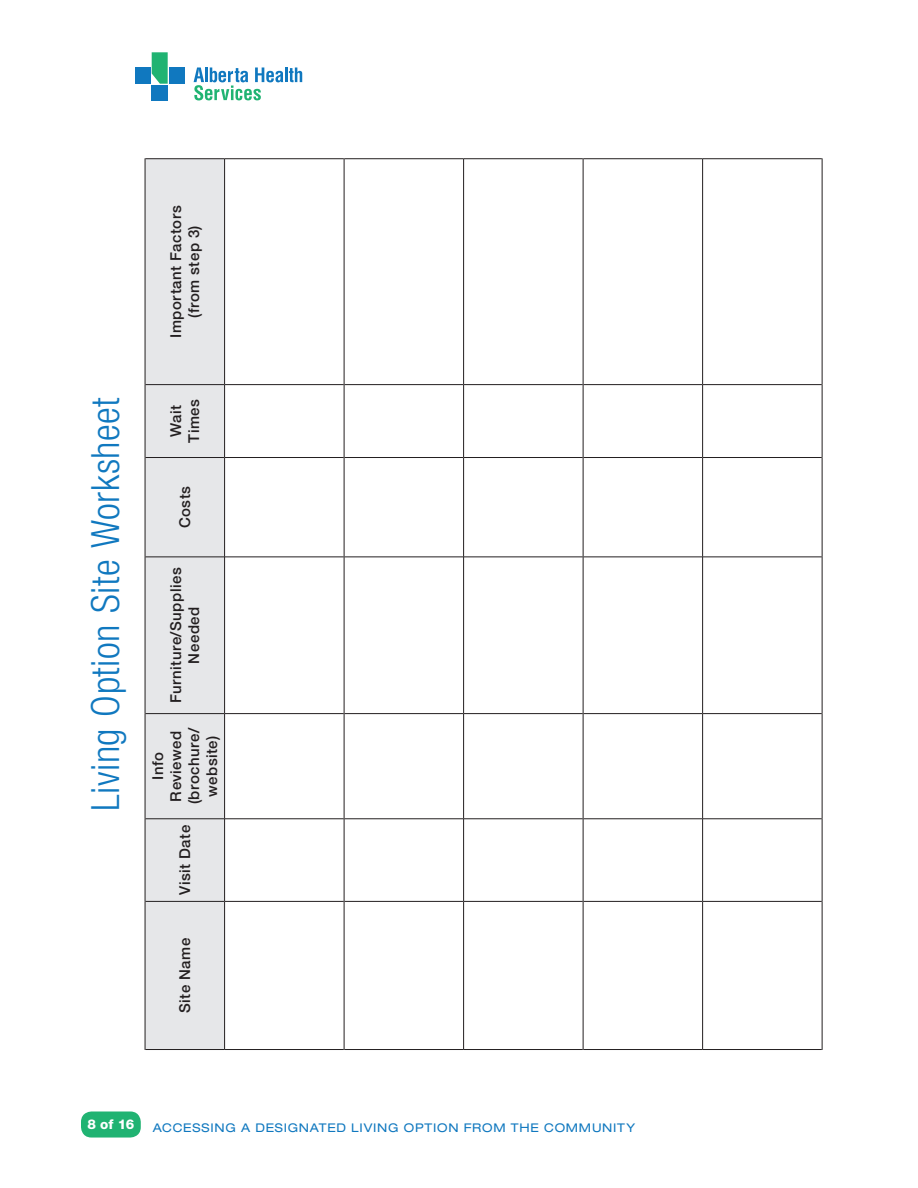
<style>
.page{position:relative;width:918px;height:1188px;background:#fff}
.page>*{position:absolute;margin:0;border:0;box-sizing:border-box;transform-origin:0 0}
.t1{font:300 condensed 39px "Helvetica Neue LT Std";letter-spacing:.015em;color:#1078bf}
.t2{font:500 15px/18px "Helvetica Neue LT Std";letter-spacing:.03em;color:#231f20;text-align:center}
.t3{font:800 13.5px "Helvetica Neue LT Std";color:#fff}
.t4{font:expanded 12px "Helvetica Neue LT Std";letter-spacing:.065em;color:#1078bf}
</style>
<div class="page">
<div style="left:81px;top:1112px;width:60px;height:26px;background:#20b372;border-radius:10px"></div>
<hr style="left:285px;top:67px;width:3px;height:15px;background:#1078bf">
<svg style="left:289px;top:67px;width:13px;height:15px"></svg>
<svg style="left:194px;top:67px;width:89px;height:33px"></svg>
<div style="left:135px;top:68px;width:15px;height:16px;background:#1078bf"></div>
<div style="left:169px;top:68px;width:15px;height:16px;background:#1078bf"></div>
<div style="left:152px;top:85px;width:16px;height:15px;background:#1078bf"></div>
<svg style="left:152px;top:52px;width:16px;height:32px"></svg>
<div style="left:146px;top:159px;width:78px;height:890px;background:#e6e7e9"></div>
<hr style="left:145px;top:901px;width:1px;height:149px;background:#231f20">
<hr style="left:145px;top:1049px;width:79px;height:1px;background:#231f20">
<hr style="left:145px;top:819px;width:1px;height:82px;background:#231f20">
<hr style="left:145px;top:901px;width:79px;height:1px;background:#231f20">
<hr style="left:145px;top:714px;width:1px;height:105px;background:#231f20">
<hr style="left:145px;top:818px;width:79px;height:1px;background:#231f20">
<hr style="left:145px;top:557px;width:1px;height:157px;background:#231f20">
<hr style="left:145px;top:713px;width:79px;height:1px;background:#231f20">
<hr style="left:145px;top:458px;width:1px;height:99px;background:#231f20">
<hr style="left:145px;top:556px;width:79px;height:1px;background:#231f20">
<hr style="left:145px;top:385px;width:1px;height:73px;background:#231f20">
<hr style="left:145px;top:457px;width:79px;height:1px;background:#231f20">
<hr style="left:145px;top:158px;width:1px;height:227px;background:#231f20">
<hr style="left:145px;top:384px;width:79px;height:1px;background:#231f20">
<hr style="left:145px;top:158px;width:79px;height:1px;background:#231f20">
<hr style="left:224px;top:901px;width:1px;height:149px;background:#231f20">
<hr style="left:225px;top:1049px;width:119px;height:1px;background:#231f20">
<hr style="left:224px;top:819px;width:1px;height:82px;background:#231f20">
<hr style="left:225px;top:901px;width:119px;height:1px;background:#231f20">
<hr style="left:224px;top:714px;width:1px;height:105px;background:#231f20">
<hr style="left:225px;top:818px;width:119px;height:1px;background:#231f20">
<hr style="left:224px;top:557px;width:1px;height:157px;background:#231f20">
<hr style="left:225px;top:713px;width:119px;height:1px;background:#231f20">
<hr style="left:224px;top:458px;width:1px;height:99px;background:#231f20">
<hr style="left:225px;top:556px;width:119px;height:1px;background:#231f20">
<hr style="left:344px;top:1049px;width:119px;height:1px;background:#231f20">
<hr style="left:344px;top:901px;width:119px;height:1px;background:#231f20">
<hr style="left:344px;top:818px;width:119px;height:1px;background:#231f20">
<hr style="left:344px;top:713px;width:119px;height:1px;background:#231f20">
<hr style="left:344px;top:556px;width:119px;height:1px;background:#231f20">
<hr style="left:464px;top:1049px;width:119px;height:1px;background:#231f20">
<hr style="left:464px;top:901px;width:119px;height:1px;background:#231f20">
<hr style="left:464px;top:818px;width:119px;height:1px;background:#231f20">
<hr style="left:464px;top:713px;width:119px;height:1px;background:#231f20">
<hr style="left:464px;top:556px;width:119px;height:1px;background:#231f20">
<hr style="left:583px;top:1049px;width:119px;height:1px;background:#231f20">
<hr style="left:583px;top:901px;width:119px;height:1px;background:#231f20">
<hr style="left:583px;top:818px;width:119px;height:1px;background:#231f20">
<hr style="left:583px;top:713px;width:119px;height:1px;background:#231f20">
<hr style="left:583px;top:556px;width:119px;height:1px;background:#231f20">
<hr style="left:703px;top:1049px;width:119px;height:1px;background:#231f20">
<hr style="left:703px;top:901px;width:119px;height:1px;background:#231f20">
<hr style="left:703px;top:818px;width:119px;height:1px;background:#231f20">
<hr style="left:703px;top:713px;width:119px;height:1px;background:#231f20">
<hr style="left:703px;top:556px;width:119px;height:1px;background:#231f20">
<hr style="left:224px;top:385px;width:1px;height:73px;background:#231f20">
<hr style="left:225px;top:457px;width:119px;height:1px;background:#231f20">
<hr style="left:344px;top:457px;width:119px;height:1px;background:#231f20">
<hr style="left:464px;top:457px;width:119px;height:1px;background:#231f20">
<hr style="left:583px;top:457px;width:119px;height:1px;background:#231f20">
<hr style="left:703px;top:457px;width:119px;height:1px;background:#231f20">
<hr style="left:224px;top:158px;width:1px;height:227px;background:#231f20">
<hr style="left:225px;top:384px;width:119px;height:1px;background:#231f20">
<hr style="left:225px;top:158px;width:119px;height:1px;background:#231f20">
<hr style="left:344px;top:384px;width:119px;height:1px;background:#231f20">
<hr style="left:344px;top:158px;width:119px;height:1px;background:#231f20">
<hr style="left:464px;top:384px;width:119px;height:1px;background:#231f20">
<hr style="left:464px;top:158px;width:119px;height:1px;background:#231f20">
<hr style="left:583px;top:384px;width:119px;height:1px;background:#231f20">
<hr style="left:583px;top:158px;width:119px;height:1px;background:#231f20">
<hr style="left:703px;top:384px;width:119px;height:1px;background:#231f20">
<hr style="left:703px;top:158px;width:119px;height:1px;background:#231f20">
<hr style="left:344px;top:901px;width:1px;height:149px;background:#231f20">
<hr style="left:344px;top:819px;width:1px;height:82px;background:#231f20">
<hr style="left:344px;top:714px;width:1px;height:105px;background:#231f20">
<hr style="left:344px;top:557px;width:1px;height:157px;background:#231f20">
<hr style="left:344px;top:458px;width:1px;height:99px;background:#231f20">
<hr style="left:463px;top:901px;width:1px;height:149px;background:#231f20">
<hr style="left:463px;top:819px;width:1px;height:82px;background:#231f20">
<hr style="left:463px;top:714px;width:1px;height:105px;background:#231f20">
<hr style="left:463px;top:557px;width:1px;height:157px;background:#231f20">
<hr style="left:463px;top:458px;width:1px;height:99px;background:#231f20">
<hr style="left:583px;top:901px;width:1px;height:149px;background:#231f20">
<hr style="left:583px;top:819px;width:1px;height:82px;background:#231f20">
<hr style="left:583px;top:714px;width:1px;height:105px;background:#231f20">
<hr style="left:583px;top:557px;width:1px;height:157px;background:#231f20">
<hr style="left:583px;top:458px;width:1px;height:99px;background:#231f20">
<hr style="left:702px;top:901px;width:1px;height:149px;background:#231f20">
<hr style="left:702px;top:819px;width:1px;height:82px;background:#231f20">
<hr style="left:702px;top:714px;width:1px;height:105px;background:#231f20">
<hr style="left:702px;top:557px;width:1px;height:157px;background:#231f20">
<hr style="left:702px;top:458px;width:1px;height:99px;background:#231f20">
<hr style="left:822px;top:901px;width:1px;height:149px;background:#231f20">
<hr style="left:822px;top:819px;width:1px;height:82px;background:#231f20">
<hr style="left:822px;top:714px;width:1px;height:105px;background:#231f20">
<hr style="left:822px;top:557px;width:1px;height:157px;background:#231f20">
<hr style="left:822px;top:458px;width:1px;height:99px;background:#231f20">
<hr style="left:344px;top:385px;width:1px;height:73px;background:#231f20">
<hr style="left:463px;top:385px;width:1px;height:73px;background:#231f20">
<hr style="left:583px;top:385px;width:1px;height:73px;background:#231f20">
<hr style="left:702px;top:385px;width:1px;height:73px;background:#231f20">
<hr style="left:822px;top:385px;width:1px;height:73px;background:#231f20">
<hr style="left:344px;top:158px;width:1px;height:227px;background:#231f20">
<hr style="left:463px;top:158px;width:1px;height:227px;background:#231f20">
<hr style="left:583px;top:158px;width:1px;height:227px;background:#231f20">
<hr style="left:702px;top:158px;width:1px;height:227px;background:#231f20">
<hr style="left:822px;top:158px;width:1px;height:227px;background:#231f20">
<h1 class="t1" style="left:83px;top:811px;width:415px;rotate:-90deg">Living Option Site Worksheet</h1>
<p class="t2" style="left:167px;top:338px;width:134px;rotate:-90deg">Important Factors (from step 3)</p>
<p class="t2" style="left:167px;top:443px;width:45px;rotate:-90deg">Wait<br>Times</p>
<p class="t2" style="left:176px;top:528px;width:44px;rotate:-90deg">Costs</p>
<p class="t2" style="left:167px;top:703px;width:137px;rotate:-90deg">Furniture/Supplies<br>Needed</p>
<p class="t2" style="left:149px;top:804px;width:79px;rotate:-90deg">Info<br>Reviewed (brochure/ website)</p>
<p class="t2" style="left:176px;top:895px;width:71px;rotate:-90deg">Visit Date</p>
<p class="t2" style="left:176px;top:1013px;width:77px;rotate:-90deg">Site Name</p>
<p class="t3" style="left:87px;top:1116px;width:48px">8 of 16</p>
<p class="t4" style="left:153px;top:1120px;width:484px">ACCESSING A DESIGNATED LIVING OPTION FROM THE COMMUNITY</p>
</div>
